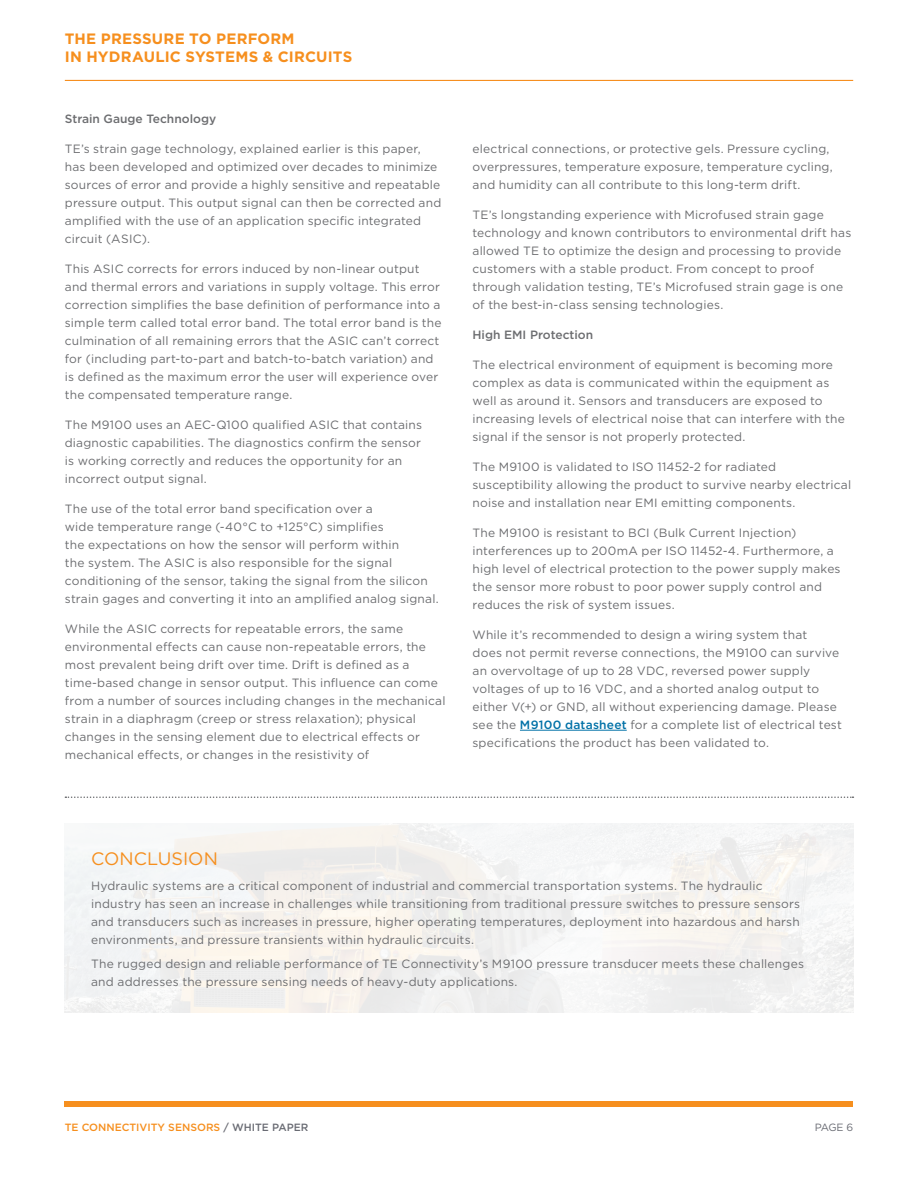
<style>
.page{position:relative;width:918px;height:1188px;background:#fff}
.page>*{position:absolute;margin:0;border:0;box-sizing:border-box;transform-origin:0 0}
.t1{font:18px "Gotham";letter-spacing:.005em;color:#f68f1e}
.t2{font:700 15px/18px "Gotham";letter-spacing:.015em;color:#f68f1e}
.t3{font:12px/18px "Gotham";letter-spacing:.015em;color:#6c6d70}
.t4{font:500 12px "Gotham";color:#6c6d70}
.t5{font:500 10.5px "Gotham";color:#f68f1e}
.t6{font:10.5px "Gotham";color:#696b73}
.s1{font-weight:500;color:#0071a7}
.s2{color:#696b73}
</style>
<div class="page">
<div style="left:65px;top:1101px;width:788px;height:6px;background:#f68f1e"></div>
<hr style="left:65px;top:80px;width:788px;height:1px;background:#f68f20">
<hr style="left:520px;top:730px;width:107px;height:1px;background:#0071a7">
<svg style="left:65px;top:797px;width:788px;height:1px"></svg>
<p class="t2" style="left:65px;top:29px;width:289px">THE PRESSURE TO PERFORM<br>IN HYDRAULIC SYSTEMS &amp; CIRCUITS</p>
<p class="t4" style="left:65px;top:111px;width:153px">Strain Gauge Technology</p>
<p class="t3" style="left:65px;top:139px;width:378px">TE’s strain gage technology, explained earlier is this paper, has been developed and optimized over decades to minimize sources of error and provide a highly sensitive and repeatable pressure output. This output signal can then be corrected and amplified with the use of an application specific integrated circuit (ASIC).</p>
<p class="t3" style="left:65px;top:259px;width:378px">This ASIC corrects for errors induced by non-linear output and thermal errors and variations in supply voltage. This error correction simplifies the base definition of performance into a simple term called total error band. The total error band is the culmination of all remaining errors that the ASIC can’t correct for (including part-to-part and batch-to-batch variation) and is defined as the maximum error the user will experience over the compensated temperature range.</p>
<p class="t3" style="left:65px;top:415px;width:359px">The M9100 uses an AEC-Q100 qualified ASIC that contains diagnostic capabilities. The diagnostics confirm the sensor is working correctly and reduces the opportunity for an incorrect output signal.</p>
<p class="t3" style="left:65px;top:499px;width:375px">The use of the total error band specification over a<br>wide temperature range (-40°C to +125°C) simplifies<br>the expectations on how the sensor will perform within<br>the system. The ASIC is also responsible for the signal conditioning of the sensor, taking the signal from the silicon strain gages and converting it into an amplified analog signal.</p>
<p class="t3" style="left:65px;top:619px;width:382px">While the ASIC corrects for repeatable errors, the same environmental effects can cause non-repeatable errors, the most prevalent being drift over time. Drift is defined as a time-based change in sensor output. This influence can come from a number of sources including changes in the mechanical strain in a diaphragm (creep or stress relaxation); physical changes in the sensing element due to electrical effects or mechanical effects, or changes in the resistivity of</p>
<p class="t3" style="left:473px;top:139px;width:362px">electrical connections, or protective gels. Pressure cycling, overpressures, temperature exposure, temperature cycling, and humidity can all contribute to this long-term drift.</p>
<p class="t3" style="left:473px;top:205px;width:380px">TE’s longstanding experience with Microfused strain gage technology and known contributors to environmental drift has allowed TE to optimize the design and processing to provide customers with a stable product. From concept to proof through validation testing, TE’s Microfused strain gage is one of the best-in-class sensing technologies.</p>
<p class="t4" style="left:473px;top:327px;width:122px">High EMI Protection</p>
<p class="t3" style="left:473px;top:355px;width:374px">The electrical environment of equipment is becoming more complex as data is communicated within the equipment as well as around it. Sensors and transducers are exposed to increasing levels of electrical noise that can interfere with the signal if the sensor is not properly protected.</p>
<p class="t3" style="left:473px;top:457px;width:380px">The M9100 is validated to ISO 11452-2 for radiated susceptibility allowing the product to survive nearby electrical noise and installation near EMI emitting components.</p>
<p class="t3" style="left:473px;top:523px;width:370px">The M9100 is resistant to BCI (Bulk Current Injection) interferences up to 200mA per ISO 11452-4. Furthermore, a high level of electrical protection to the power supply makes the sensor more robust to poor power supply control and reduces the risk of system issues.</p>
<p class="t3" style="left:473px;top:625px;width:371px">While it’s recommended to design a wiring system that<br>does not permit reverse connections, the M9100 can survive an overvoltage of up to 28 VDC, reversed power supply voltages of up to 16 VDC, and a shorted analog output to either V(+) or GND, all without experiencing damage. Please see the <span class="s1">M9100 datasheet</span> for a complete list of electrical test specifications the product has been validated to.</p>
<h1 class="t1" style="left:91px;top:847px;width:128px">CONCLUSION</h1>
<p class="t3" style="left:91px;top:876px;width:711px">Hydraulic systems are a critical component of industrial and commercial transportation systems. The hydraulic industry has seen an increase in challenges while transitioning from traditional pressure switches to pressure sensors and transducers such as increases in pressure, higher operating temperatures, deployment into hazardous and harsh environments, and pressure transients within hydraulic circuits.</p>
<p class="t3" style="left:91px;top:955px;width:714px">The rugged design and reliable performance of TE Connectivity’s M9100 pressure transducer meets these challenges and addresses the pressure sensing needs of heavy-duty applications.</p>
<p class="t5" style="left:65px;top:1120px;width:245px">TE CONNECTIVITY SENSORS <span class="s2">/ WHITE PAPER</span></p>
<p class="t6" style="left:815px;top:1121px;width:40px">PAGE 6</p>
</div>
